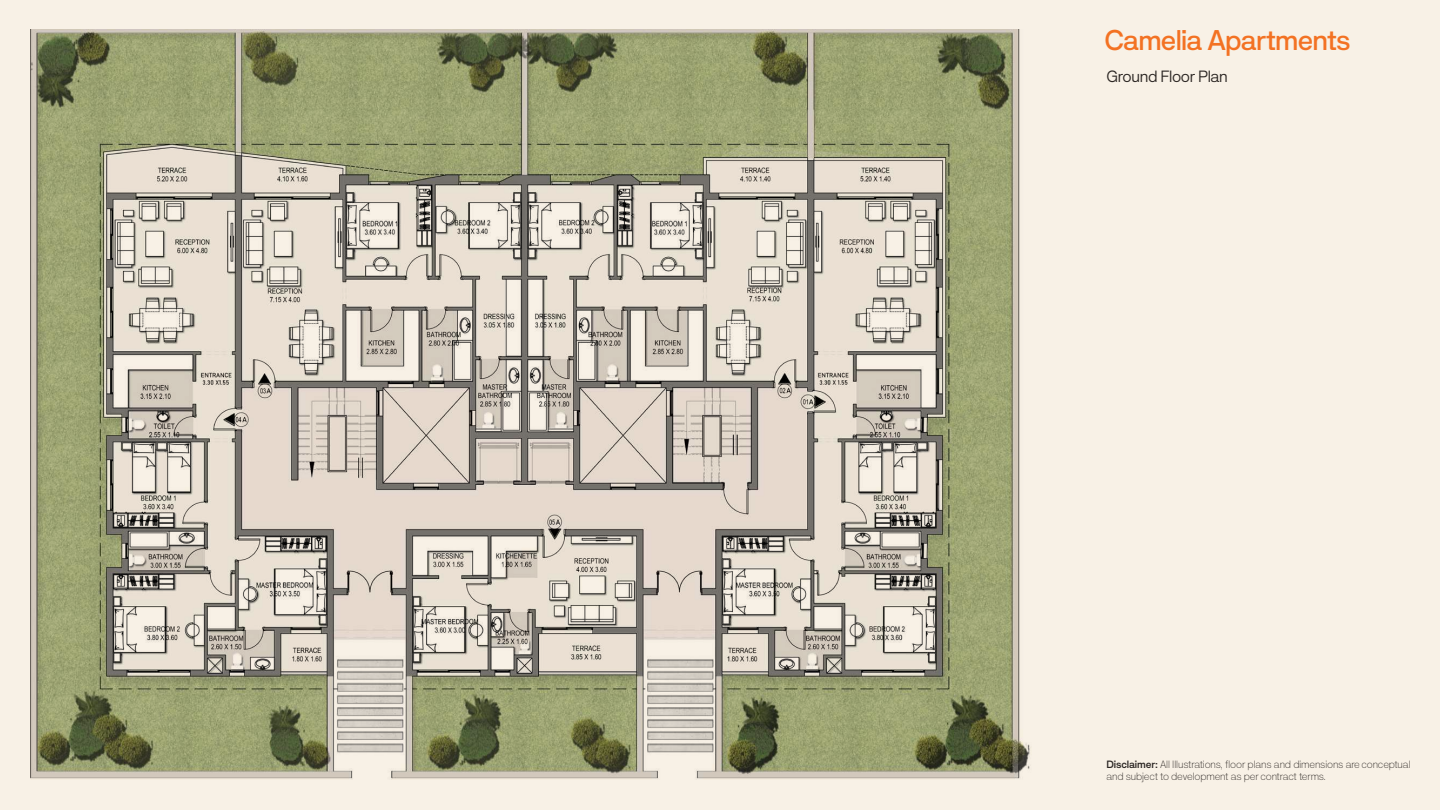
<style>
.page{position:relative;width:1440px;height:810px;background:#f8f1e6}
.page>*{position:absolute;margin:0;border:0;box-sizing:border-box;transform-origin:0 0}
.t1{font:500 26.25px "HK Requisite";letter-spacing:-.025em;color:#f37223}
.t2{font:300 15px "HK Requisite";letter-spacing:-.025em;color:#2b2623}
.t3{font:100 9.75px/11.7px "HK Requisite";letter-spacing:-.015em;color:#2b2623}
.s1{font-weight:600}
</style>
<div class="page">
<img style="left:30px;top:30px;width:1000px;height:749px">
<h1 class="t1" style="left:1104px;top:24px;width:248px">Camelia Apartments</h1>
<h2 class="t2" style="left:1106px;top:67px;width:123px">Ground Floor Plan</h2>
<p class="t3" style="left:1106px;top:759px;width:306px"><span class="s1">Disclaimer:</span> All Illustrations, floor plans and dimensions are conceptual and subject to development as per contract terms.</p>
</div>
